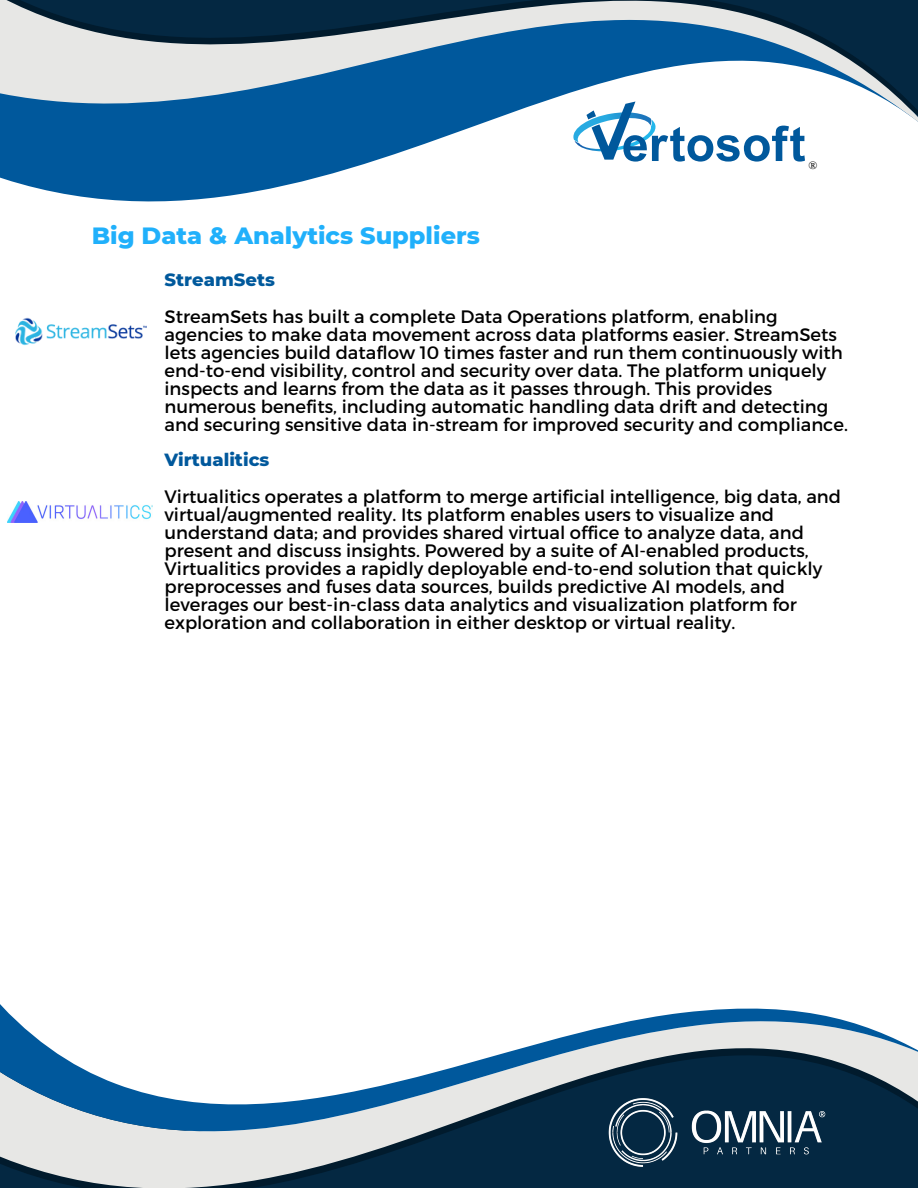
<style>
.page{position:relative;width:918px;height:1188px;background:#fff}
.page>*{position:absolute;margin:0;border:0;box-sizing:border-box;transform-origin:0 0}
.t1{font:800 24px "Montserrat";color:#20b0fb}
.t2{font:18px/18px "Montserrat";color:#000}
.t3{font:800 18px "Montserrat";color:#00589c}
.t4{font:800 18px "Montserrat";color:#00599c}
.t5{font:11.25px "Liberation Serif";color:#000;scale:1.04 1}
</style>
<div class="page">
<svg style="left:0;top:168px;width:351px;height:34px;fill:#00589c"></svg>
<svg style="left:0;top:0;width:918px;height:168px"></svg>
<svg style="left:572px;top:102px;width:233px;height:60px"></svg>
<svg style="left:0;top:1004px;width:918px;height:184px"></svg>
<img style="left:7px;top:502px;width:145px;height:21px">
<img style="left:16px;top:317px;width:130px;height:29px">
<h1 class="t1" style="left:92px;top:221px;width:390px">Big Data &amp; Analytics Suppliers</h1>
<p class="t5" style="left:809px;top:159px;width:10px">®</p>
<p class="t4" style="left:165px;top:268px;width:112px">StreamSets</p>
<p class="t2" style="left:165px;top:306px;width:685px">StreamSets has built a complete Data Operations platform, enabling agencies to make data movement across data platforms easier. StreamSets lets agencies build dataflow 10 times faster and run them continuously with end-to-end visibility, control and security over data. The platform uniquely inspects and learns from the data as it passes through. This provides numerous benefits, including automatic handling data drift and detecting and securing sensitive data in-stream for improved security and compliance.</p>
<p class="t3" style="left:165px;top:448px;width:106px">Virtualitics</p>
<p class="t2" style="left:165px;top:486px;width:678px">Virtualitics operates a platform to merge artificial intelligence, big data, and virtual/augmented reality. Its platform enables users to visualize and understand data; and provides shared virtual office to analyze data, and present and discuss insights. Powered by a suite of AI-enabled products, Virtualitics provides a rapidly deployable end-to-end solution that quickly preprocesses and fuses data sources, builds predictive AI models, and leverages our best-in-class data analytics and visualization platform for exploration and collaboration in either desktop or virtual reality.</p>
</div>
